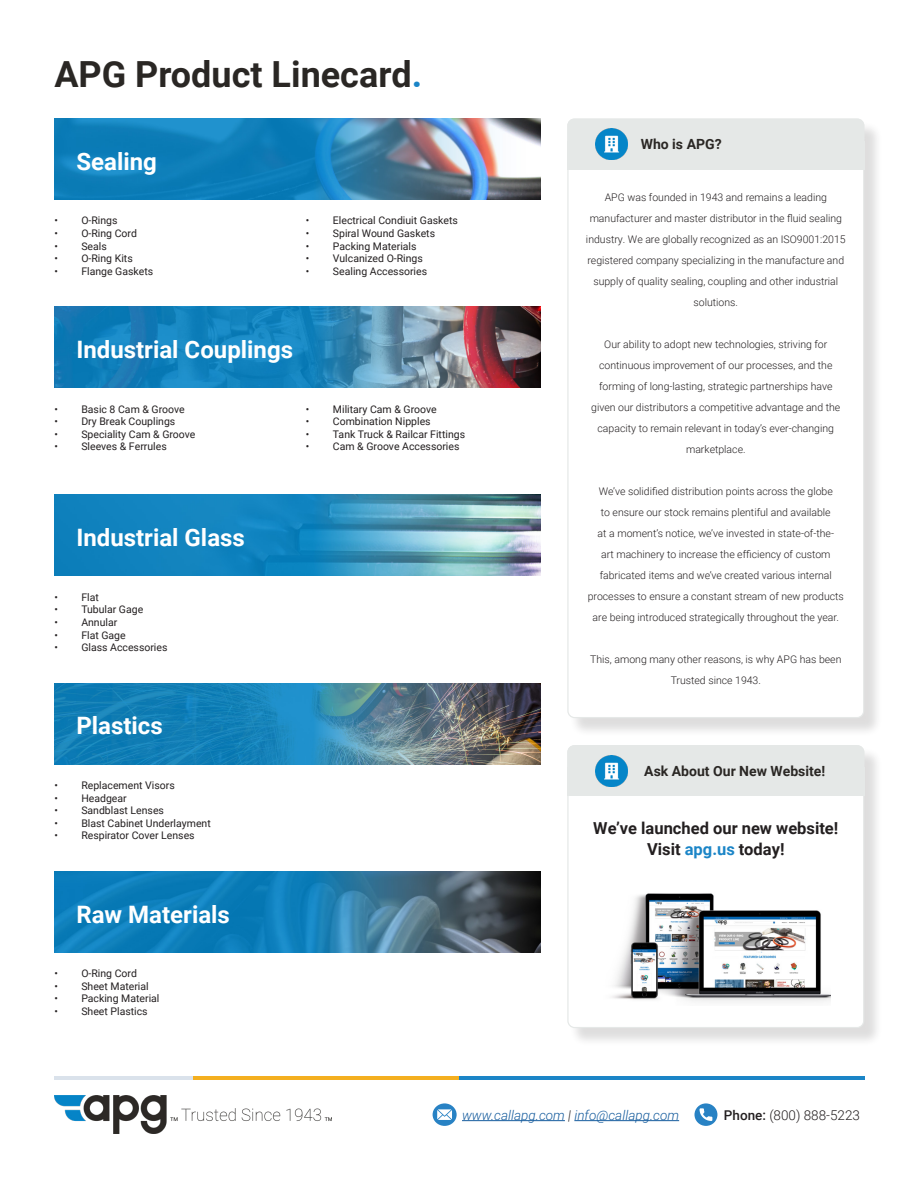
<style>
.page{position:relative;width:918px;height:1188px;background:#fff}
.page>*{position:absolute;margin:0;border:0;box-sizing:border-box;transform-origin:0 0}
.t1{font:700 36px "Roboto";color:#2a2724}
.t2{font:700 24px "Roboto";color:#fff}
.t3{font:700 16.5px/21px "Roboto";color:#231f20;text-align:center}
.t4{font:700 13.95px "Roboto";color:#2a2724}
.t5{font:italic 300 13.5px "Roboto";color:#175d9e}
.t6{font:300 13.5px "Roboto";color:#231f20}
.t7{font:300 10.5px/21px "Roboto";color:#231f20;text-align:center}
.t8{font:10.5px "Roboto";color:#231f20}
.s1{color:#1b85c7}
.s2{color:#231f20}
.s3{font-weight:500}
</style>
<div class="page">
<div style="left:570px;top:121px;width:313px;height:616px;background:#231f20;opacity:.15"></div>
<div style="left:568px;top:119px;width:296px;height:599px;background:#fff;border-radius:7px"></div>
<div style="left:570px;top:747px;width:313px;height:300px;background:#231f20;opacity:.15"></div>
<div style="left:568px;top:746px;width:296px;height:282px;background:#fff;border-radius:7px"></div>
<img style="left:54px;top:119px;width:486px;height:81px">
<img style="left:54px;top:307px;width:486px;height:81px">
<img style="left:54px;top:495px;width:486px;height:81px">
<img style="left:54px;top:683px;width:486px;height:81px">
<img style="left:54px;top:871px;width:486px;height:81px">
<div style="left:567px;top:119px;width:297px;height:36px;background:#e5e8e7;border-radius:7px"></div>
<div style="left:567px;top:141px;width:297px;height:29px;background:#e5e8e7"></div>
<div style="left:567px;top:745px;width:297px;height:37px;background:#e5e8e7;border-radius:7px"></div>
<div style="left:567px;top:767px;width:297px;height:29px;background:#e5e8e7"></div>
<img style="left:596px;top:129px;width:31px;height:31px">
<img style="left:596px;top:755px;width:31px;height:31px">
<div style="left:433px;top:1103px;width:24px;height:23px;background:#2882c4;border-radius:50%"></div>
<svg style="left:437px;top:1109px;width:15px;height:11px"></svg>
<hr style="left:462px;top:1120px;width:103px;height:1px;background:#175d9e">
<hr style="left:574px;top:1120px;width:105px;height:1px;background:#175d9e">
<div style="left:694px;top:1103px;width:23px;height:23px;background:#2882c4;border-radius:50%"></div>
<svg style="left:700px;top:1108px;width:12px;height:13px"></svg>
<img style="left:54px;top:1095px;width:278px;height:39px">
<hr style="left:54px;top:1077px;width:139px;height:3px;background:#dae2eb">
<hr style="left:193px;top:1077px;width:266px;height:3px;background:#f4af1f">
<hr style="left:459px;top:1077px;width:405px;height:3px;background:#1b85c7">
<img style="left:612px;top:893px;width:219px;height:109px">
<h1 class="t1" style="left:54px;top:49px;width:369px">APG Product Linecard<span class="s1">.</span></h1>
<h2 class="t2" style="left:76px;top:145px;width:82px">Sealing</h2>
<p class="t8" style="left:54px;top:213px;width:65px">• O-Rings</p>
<p class="t8" style="left:54px;top:226px;width:84px">• O-Ring Cord</p>
<p class="t8" style="left:54px;top:239px;width:54px">• Seals</p>
<p class="t8" style="left:54px;top:251px;width:80px">• O-Ring Kits</p>
<p class="t8" style="left:54px;top:264px;width:100px">• Flange Gaskets</p>
<p class="t8" style="left:306px;top:213px;width:153px">• Electrical Condiuit Gaskets</p>
<p class="t8" style="left:306px;top:226px;width:131px">• Spiral Wound Gaskets</p>
<p class="t8" style="left:306px;top:239px;width:112px">• Packing Materials</p>
<p class="t8" style="left:306px;top:251px;width:118px">• Vulcanized O-Rings</p>
<p class="t8" style="left:306px;top:264px;width:123px">• Sealing Accessories</p>
<h2 class="t2" style="left:76px;top:333px;width:218px">Industrial Couplings</h2>
<p class="t8" style="left:54px;top:402px;width:132px">• Basic 8 Cam &amp; Groove</p>
<p class="t8" style="left:54px;top:414px;width:123px">• Dry Break Couplings</p>
<p class="t8" style="left:54px;top:427px;width:143px">• Speciality Cam &amp; Groove</p>
<p class="t8" style="left:54px;top:439px;width:114px">• Sleeves &amp; Ferrules</p>
<p class="t8" style="left:306px;top:402px;width:132px">• Military Cam &amp; Groove</p>
<p class="t8" style="left:306px;top:414px;width:126px">• Combination Nipples</p>
<p class="t8" style="left:306px;top:427px;width:161px">• Tank Truck &amp; Railcar Fittings</p>
<p class="t8" style="left:306px;top:439px;width:155px">• Cam &amp; Groove Accessories</p>
<h2 class="t2" style="left:76px;top:521px;width:170px">Industrial Glass</h2>
<p class="t8" style="left:54px;top:590px;width:46px">• Flat</p>
<p class="t8" style="left:54px;top:602px;width:90px">• Tubular Gage</p>
<p class="t8" style="left:54px;top:615px;width:65px">• Annular</p>
<p class="t8" style="left:54px;top:628px;width:73px">• Flat Gage</p>
<p class="t8" style="left:54px;top:640px;width:115px">• Glass Accessories</p>
<h2 class="t2" style="left:76px;top:709px;width:88px">Plastics</h2>
<p class="t8" style="left:54px;top:778px;width:122px">• Replacement Visors</p>
<p class="t8" style="left:54px;top:791px;width:74px">• Headgear</p>
<p class="t8" style="left:54px;top:803px;width:111px">• Sandblast Lenses</p>
<p class="t8" style="left:54px;top:816px;width:158px">• Blast Cabinet Underlayment</p>
<p class="t8" style="left:54px;top:828px;width:142px">• Respirator Cover Lenses</p>
<h2 class="t2" style="left:76px;top:897px;width:155px">Raw Materials</h2>
<p class="t8" style="left:54px;top:966px;width:84px">• O-Ring Cord</p>
<p class="t8" style="left:54px;top:979px;width:96px">• Sheet Material</p>
<p class="t8" style="left:54px;top:991px;width:107px">• Packing Material</p>
<p class="t8" style="left:54px;top:1004px;width:95px">• Sheet Plastics</p>
<h3 class="t4" style="left:641px;top:135px;width:82px">Who is APG?</h3>
<p class="t7" style="left:586px;top:187px;width:261px">APG was founded in 1943 and remains a leading manufacturer and master distributor in the fluid sealing industry. We are globally recognized as an ISO9001:2015 registered company specializing in the manufacture and supply of quality sealing, coupling and other industrial solutions.</p>
<p class="t7" style="left:591px;top:334px;width:251px">Our ability to adopt new technologies, striving for continuous improvement of our processes, and the forming of long-lasting, strategic partnerships have given our distributors a competitive advantage and the capacity to remain relevant in today’s ever-changing marketplace.</p>
<p class="t7" style="left:588px;top:481px;width:258px">We’ve solidified distribution points across the globe<br>to ensure our stock remains plentiful and available<br>at a moment’s notice, we’ve invested in state-of-the-<br>art machinery to increase the efficiency of custom fabricated items and we’ve created various internal processes to ensure a constant stream of new products are being introduced strategically throughout the year.</p>
<p class="t7" style="left:590px;top:649px;width:253px">This, among many other reasons, is why APG has been<br>Trusted since 1943.</p>
<h3 class="t4" style="left:644px;top:761px;width:183px">Ask About Our New Website!</h3>
<h3 class="t3" style="left:593px;top:817px;width:247px">We’ve launched our new website!<br>Visit <span class="s1">apg.us</span> today!</h3>
<p class="t5" style="left:462px;top:1105px;width:219px">www.callapg.com <span class="s2">|</span> info@callapg.com</p>
<p class="t6" style="left:724px;top:1105px;width:138px"><span class="s3">Phone:</span> (800) 888-5223</p>
</div>
